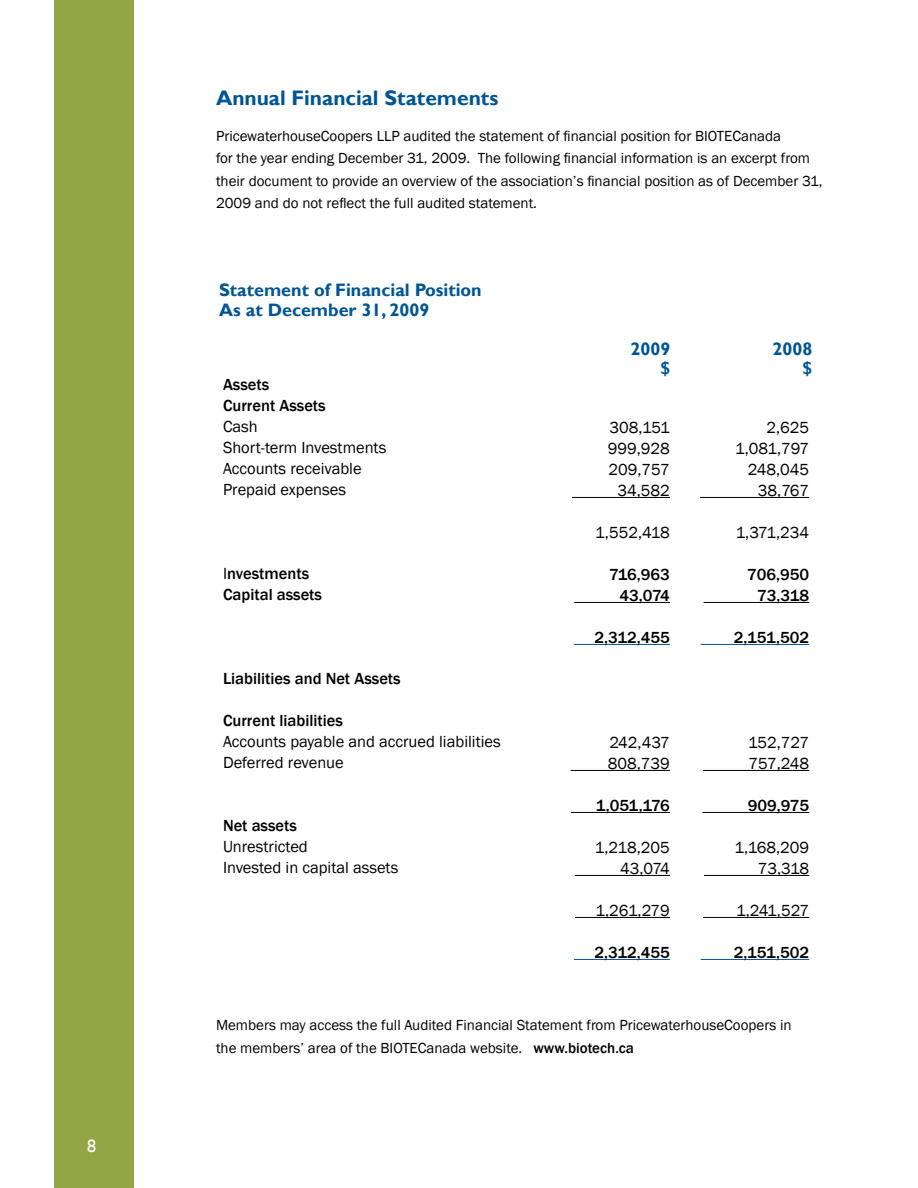
<style>
.page{position:relative;width:918px;height:1188px;background:#fff}
.page>*{position:absolute;margin:0;border:0;box-sizing:border-box;transform-origin:0 0}
.t1{font:700 21px "Gill Sans";color:#005596}
.t2{font:700 18px/19.5px "Gill Sans";color:#005596}
.t3{font:18px "Gill Sans";color:#fff}
.t4{font:16.5px/21px "Franklin Gothic";color:#000}
.t5{font:500 16.5px/21px "Franklin Gothic";color:#000}
.t6{font:15px/22.5px "Franklin Gothic";color:#000}
.s1{font-weight:400}
.s2{font-weight:500}
</style>
<div class="page">
<div style="left:54px;top:0;width:80px;height:1188px;background:#94a545"></div>
<hr style="left:572px;top:497px;width:98px;height:1px;background:#000">
<hr style="left:574px;top:602px;width:96px;height:1px;background:#000">
<hr style="left:574px;top:644px;width:96px;height:1px;background:#005596">
<hr style="left:571px;top:770px;width:99px;height:1px;background:#000">
<hr style="left:571px;top:812px;width:99px;height:1px;background:#000">
<hr style="left:575px;top:875px;width:95px;height:1px;background:#000">
<hr style="left:575px;top:917px;width:95px;height:1px;background:#000">
<hr style="left:574px;top:959px;width:96px;height:1px;background:#005596">
<hr style="left:700px;top:497px;width:109px;height:1px;background:#000">
<hr style="left:704px;top:602px;width:105px;height:1px;background:#000">
<hr style="left:701px;top:644px;width:108px;height:1px;background:#005596">
<hr style="left:703px;top:770px;width:106px;height:1px;background:#000">
<hr style="left:702px;top:812px;width:107px;height:1px;background:#000">
<hr style="left:704px;top:875px;width:105px;height:1px;background:#000">
<hr style="left:703px;top:917px;width:106px;height:1px;background:#000">
<hr style="left:701px;top:959px;width:108px;height:1px;background:#005596">
<p class="t3" style="left:87px;top:1136px;width:10px">8</p>
<h1 class="t1" style="left:216px;top:85px;width:284px">Annual Financial Statements</h1>
<p class="t6" style="left:216px;top:125px;width:608px">PricewaterhouseCoopers LLP audited the statement of financial position for BIOTECanada<br>for the year ending December 31, 2009. The following financial information is an excerpt from their document to provide an overview of the association’s financial position as of December 31, 2009 and do not reflect the full audited statement.</p>
<p class="t2" style="left:219px;top:281px;width:264px">Statement of Financial Position<br>As at December 31, 2009</p>
<p class="t5" style="left:223px;top:374px;width:104px">Assets<br>Current Assets</p>
<p class="t4" style="left:223px;top:416px;width:165px">Cash<br>Short-term Investments<br>Accounts receivable<br>Prepaid expenses</p>
<p class="t5" style="left:223px;top:563px;width:101px"><span class="s1">I</span>nvestments<br>Capital assets</p>
<p class="t5" style="left:223px;top:668px;width:179px">Liabilities and Net Assets</p>
<p class="t5" style="left:223px;top:710px;width:121px">Current liabilities</p>
<p class="t4" style="left:223px;top:731px;width:279px">Accounts payable and accrued liabilities<br>Deferred revenue</p>
<p class="t5" style="left:223px;top:815px;width:75px">Net assets</p>
<p class="t4" style="left:223px;top:836px;width:177px;line-height:21.6px">Unrestricted<br>Invested in capital assets</p>
<p class="t2" style="left:631px;top:339px;width:41px">2009</p>
<p class="t2" style="left:773px;top:339px;width:41px">2008</p>
<p class="t2" style="left:661px;top:359px;width:11px">$</p>
<p class="t2" style="left:803px;top:359px;width:11px">$</p>
<p class="t4" style="left:608px;top:418px;width:64px;text-align:center">308,151<br>999,928<br>209,757<br>34,582</p>
<p class="t4" style="left:595px;top:523px;width:76px">1,552,418</p>
<p class="t5" style="left:609px;top:564px;width:62px;text-align:right">716,963<br>43,074</p>
<p class="t5" style="left:595px;top:627px;width:77px">2,312,455</p>
<p class="t4" style="left:608px;top:733px;width:64px">242,437<br>808,739</p>
<p class="t5" style="left:596px;top:795px;width:76px">1,051,176</p>
<p class="t4" style="left:595px;top:838px;width:77px;text-align:right">1,218,205<br>43,074</p>
<p class="t4" style="left:596px;top:901px;width:76px">1,261,279</p>
<p class="t5" style="left:595px;top:942px;width:77px">2,312,455</p>
<p class="t4" style="left:735px;top:418px;width:76px;text-align:right">2,625<br>1,081,797<br>248,045<br>38,767</p>
<p class="t4" style="left:736px;top:523px;width:75px">1,371,234</p>
<p class="t5" style="left:747px;top:564px;width:64px;text-align:right">706,950<br>73,318</p>
<p class="t5" style="left:734px;top:627px;width:77px">2,151,502</p>
<p class="t4" style="left:748px;top:733px;width:63px">152,727<br>757,248</p>
<p class="t5" style="left:748px;top:795px;width:63px">909,975</p>
<p class="t4" style="left:735px;top:838px;width:76px;text-align:right">1,168,209<br>73,318</p>
<p class="t4" style="left:736px;top:901px;width:75px">1,241,527</p>
<p class="t5" style="left:734px;top:942px;width:77px">2,151,502</p>
<p class="t6" style="left:216px;top:1014px;width:577px">Members may access the full Audited Financial Statement from PricewaterhouseCoopers in the members’ area of the BIOTECanada website. <span class="s2">www.biotech.ca</span></p>
</div>
